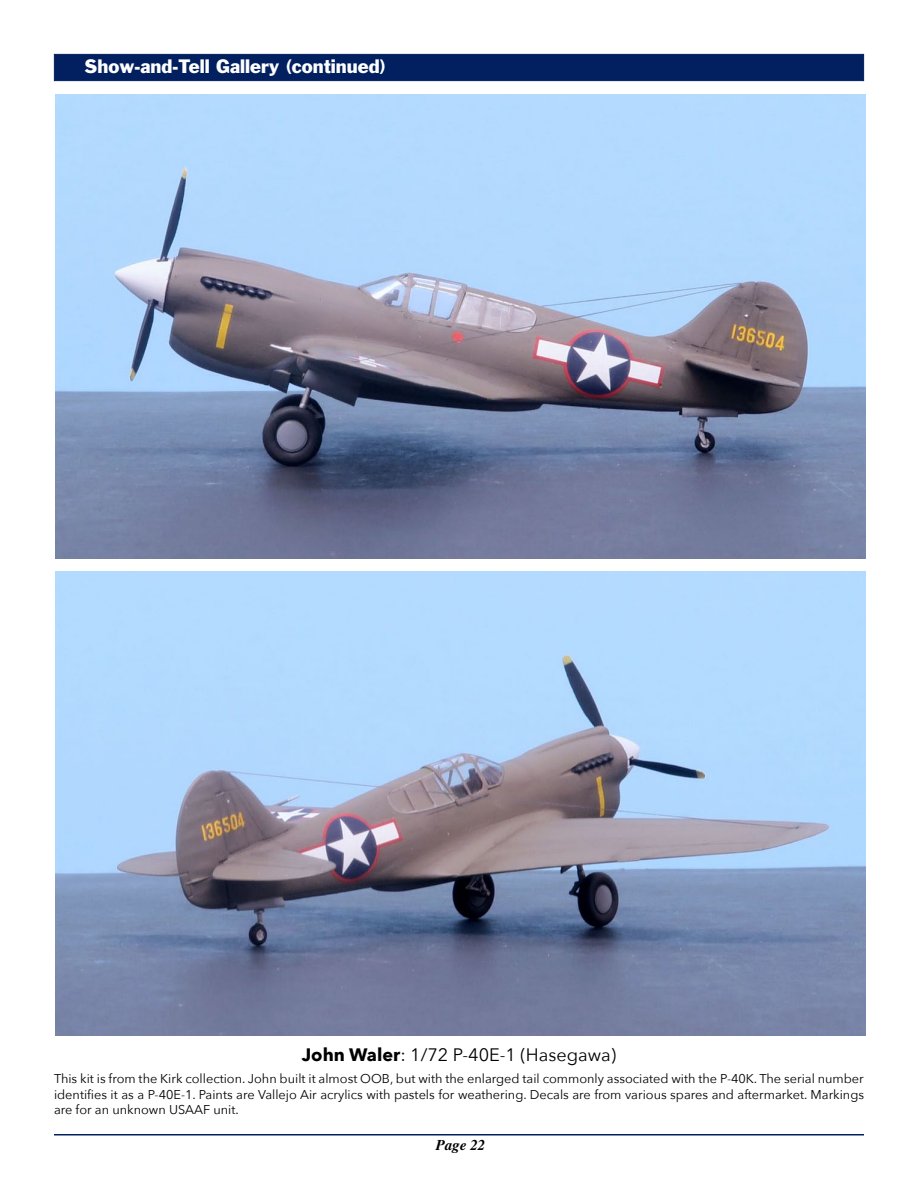
<style>
.page{position:relative;width:918px;height:1188px;background:#fff}
.page>*{position:absolute;margin:0;border:0;box-sizing:border-box;transform-origin:0 0}
.t1{font:18px "Franklin Gothic";color:#fff}
.t2{font:18px "Avenir Next";color:#000}
.t3{font:italic 700 15px "Times";color:#000}
.t4{font:12.75px/15.3px "Avenir Next";color:#000;text-align:justify}
.s1{font-weight:700}
</style>
<div class="page">
<hr style="left:54px;top:1134px;width:810px;height:2px;background:#02205f">
<div style="left:54px;top:54px;width:810px;height:27px;background:#02205f;border:1px solid #02205f"></div>
<img style="left:56px;top:94px;width:810px;height:464px">
<img style="left:56px;top:572px;width:810px;height:464px">
<h1 class="t1" style="left:85px;top:55px;width:303px">Show-and-Tell Gallery (continued)</h1>
<h1 class="t2" style="left:302px;top:1040px;width:316px"><span class="s1">John Waler</span>: 1/72 P-40E-1 (Hasegawa)</h1>
<p class="t4" style="left:54px;top:1071px;width:812px">This kit is from the Kirk collection. John built it almost OOB, but with the enlarged tail commonly associated with the P-40K. The serial number identifies it as a P-40E-1. Paints are Vallejo Air acrylics with pastels for weathering. Decals are from various spares and aftermarket. Markings are for an unknown USAAF unit.</p>
<p class="t3" style="left:436px;top:1136px;width:51px">Page 22</p>
</div>
